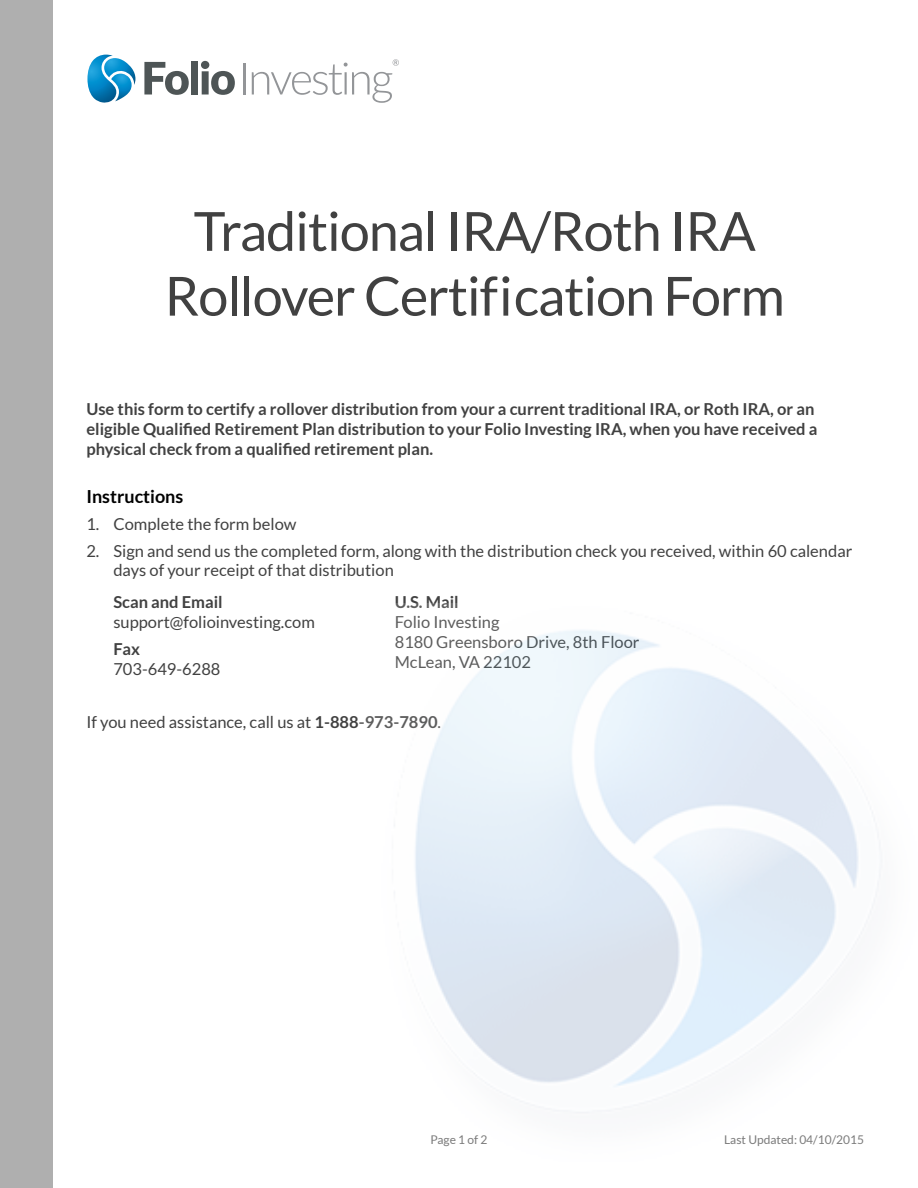
<style>
.page{position:relative;width:918px;height:1188px;background:#fff}
.page>*{position:absolute;margin:0;border:0;box-sizing:border-box;transform-origin:0 0}
.t1{font:54px/64.8px "Lato";letter-spacing:-.02em;color:#414141;text-align:center}
.t2{font:700 18px "Lato";color:#000}
.t3{font:16.5px/19.8px "Lato";color:#414141}
.t4{font:700 16.5px/19.8px "Lato";color:#414141}
.t5{font:12px "Lato";color:#646464}
.s1{font-weight:700}
</style>
<div class="page">
<div style="left:0;top:0;width:53px;height:1188px;background:#afafaf"></div>
<img style="left:415px;top:630px;width:465px;height:483px">
<hr style="left:244px;top:63px;width:2px;height:32px;background:#939598">
<svg style="left:87px;top:55px;width:48px;height:48px"></svg>
<svg style="left:252px;top:59px;width:147px;height:44px"></svg>
<svg style="left:144px;top:62px;width:45px;height:33px"></svg>
<div style="left:191px;top:61px;width:7px;height:34px;background:#4e5556"></div>
<svg style="left:201px;top:61px;width:34px;height:34px"></svg>
<h1 class="t1" style="left:165px;top:199px;width:622px">Traditional IRA/Roth IRA<br>Rollover Certification Form</h1>
<p class="t4" style="left:86px;top:399px;width:733px">Use this form to certify a rollover distribution from your a current traditional IRA, or Roth IRA, or an eligible Qualified Retirement Plan distribution to your Folio Investing IRA, when you have received a physical check from a qualified retirement plan.</p>
<p class="t2" style="left:86px;top:487px;width:99px">Instructions</p>
<p class="t3" style="left:86px;top:514px;width:212px">1. Complete the form below</p>
<p class="t3" style="left:113px;top:541px;width:740px;text-indent:-27px">2. Sign and send us the completed form, along with the distribution check you received, within 60 calendar days of your receipt of that distribution</p>
<p class="t4" style="left:113px;top:592px;width:111px">Scan and Email</p>
<p class="t3" style="left:113px;top:612px;width:203px">support@folioinvesting.com</p>
<p class="t4" style="left:113px;top:639px;width:28px">Fax</p>
<p class="t3" style="left:113px;top:659px;width:109px">703-649-6288</p>
<p class="t4" style="left:395px;top:592px;width:65px">U.S. Mail</p>
<p class="t3" style="left:395px;top:612px;width:246px">Folio Investing<br>8180 Greensboro Drive, 8th Floor<br>McLean, VA 22102</p>
<p class="t3" style="left:86px;top:712px;width:356px">If you need assistance, call us at <span class="s1">1-888-973-7890</span>.</p>
<p class="t5" style="left:430px;top:1133px;width:59px">Page 1 of 2</p>
<p class="t5" style="left:724px;top:1133px;width:141px">Last Updated: 04/10/2015</p>
</div>
